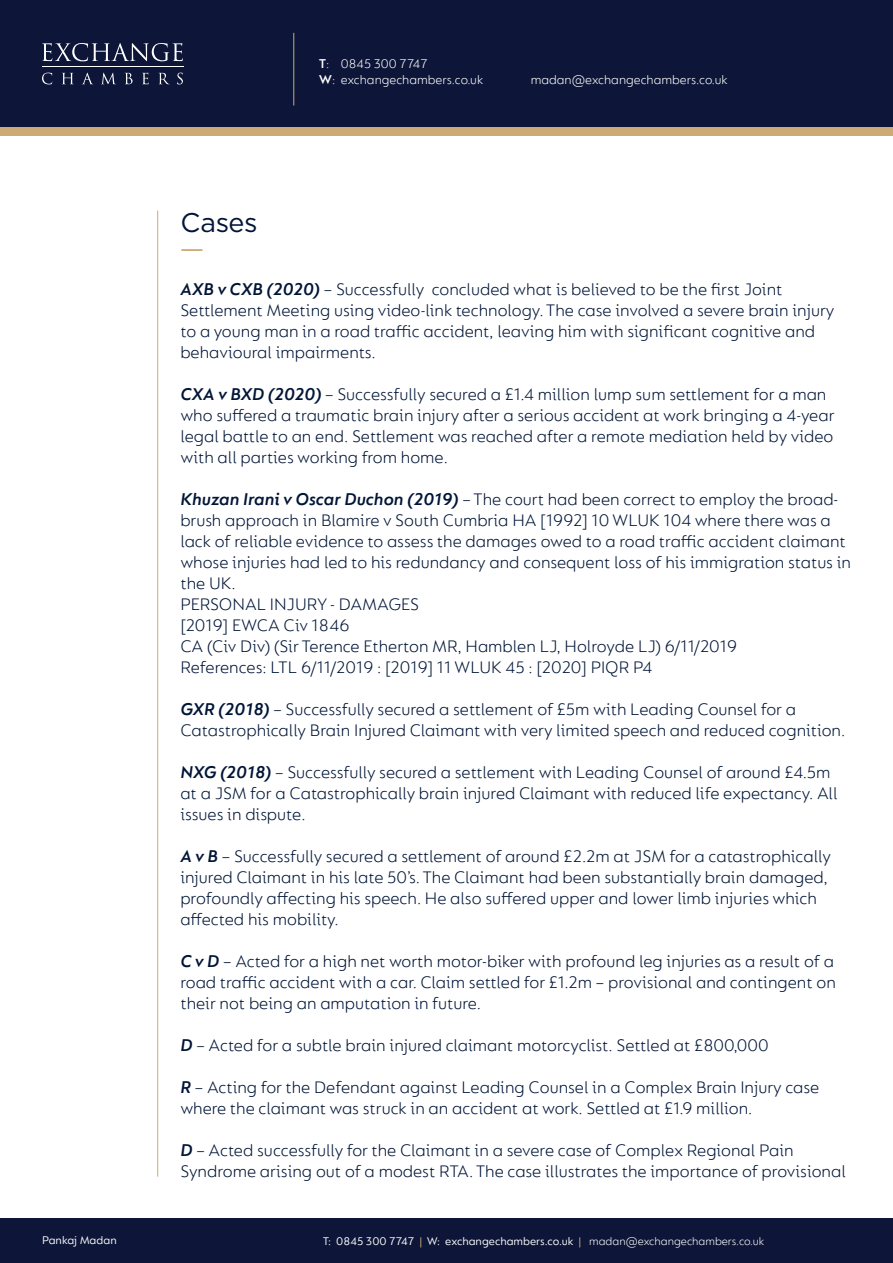
<style>
.page{position:relative;width:893px;height:1263px;background:#fff}
.page>*{position:absolute;margin:0;border:0;box-sizing:border-box;transform-origin:0 0}
.t1{font:27px "Gotham";letter-spacing:-.015em;color:#001537}
.t2{font:300 18px/21px "FS Lucas";color:#001537}
.t3{font:300 13.5px/16.2px "FS Lucas";color:#fff}
.t4{font:12px "FS Lucas";color:#fff}
.s1{font-weight:600}
.s2{font-weight:600;font-style:italic}
.s3{color:#cbaa76}
.s4{font-weight:300}
</style>
<div class="page">
<div style="left:0;top:64px;width:893px;height:72px;background:#cbaa76"></div>
<div style="left:0;top:0;width:893px;height:127px;background:#0d1638"></div>
<div style="left:0;top:1219px;width:893px;height:44px;background:#0d1638"></div>
<hr style="left:42px;top:67px;width:142px;height:1px;background:#fff">
<svg style="left:42px;top:43px;width:141px;height:18px"></svg>
<svg style="left:42px;top:73px;width:10px;height:11px"></svg>
<svg style="left:62px;top:73px;width:11px;height:11px"></svg>
<svg style="left:82px;top:73px;width:11px;height:11px"></svg>
<svg style="left:102px;top:73px;width:13px;height:11px"></svg>
<svg style="left:125px;top:73px;width:8px;height:11px"></svg>
<svg style="left:142px;top:73px;width:7px;height:11px"></svg>
<svg style="left:159px;top:73px;width:10px;height:11px"></svg>
<svg style="left:177px;top:73px;width:6px;height:11px"></svg>
<hr style="left:293px;top:33px;width:1px;height:73px;background:#cbaa76">
<hr style="left:157px;top:211px;width:1px;height:966px;background:#cbaa76">
<hr style="left:181px;top:249px;width:21px;height:2px;background:#cbaa76">
<p class="t4" style="left:42px;top:1233px;width:76px">Pankaj Madan</p>
<p class="t1" style="left:180px;top:205px;width:79px">Cases</p>
<p class="t3" style="left:319px;top:55px;width:166px"><span class="s1">T</span>: 0845 300 7747<br><span class="s1">W</span>: exchangechambers.co.uk</p>
<p class="t3" style="left:531px;top:71px;width:198px">madan@exchangechambers.co.uk</p>
<p class="t2" style="left:180px;top:278px;width:656px"><span class="s2">AXB v CXB (2020)</span> – Successfully concluded what is believed to be the first Joint Settlement Meeting using video-link technology. The case involved a severe brain injury to a young man in a road traffic accident, leaving him with significant cognitive and behavioural impairments.</p>
<p class="t2" style="left:180px;top:383px;width:656px"><span class="s2">CXA v BXD (2020)</span> – Successfully secured a £1.4 million lump sum settlement for a man who suffered a traumatic brain injury after a serious accident at work bringing a 4-year legal battle to an end. Settlement was reached after a remote mediation held by video with all parties working from home.</p>
<p class="t2" style="left:180px;top:488px;width:672px"><span class="s2">Khuzan Irani v Oscar Duchon (2019)</span> – The court had been correct to employ the broad&shy;brush approach in Blamire v South Cumbria HA [1992] 10 WLUK 104 where there was a lack of reliable evidence to assess the damages owed to a road traffic accident claimant whose injuries had led to his redundancy and consequent loss of his immigration status in the UK.</p>
<p class="t2" style="left:180px;top:593px;width:240px">PERSONAL INJURY - DAMAGES</p>
<p class="t2" style="left:180px;top:614px;width:171px">[2019] EWCA Civ 1846</p>
<p class="t2" style="left:180px;top:635px;width:558px">CA (Civ Div) (Sir Terence Etherton MR, Hamblen LJ, Holroyde LJ) 6/11/2019</p>
<p class="t2" style="left:180px;top:656px;width:474px">References: LTL 6/11/2019 : [2019] 11 WLUK 45 : [2020] PIQR P4</p>
<p class="t2" style="left:180px;top:698px;width:666px"><span class="s2">GXR (2018)</span> – Successfully secured a settlement of £5m with Leading Counsel for a<br>Catastrophically Brain Injured Claimant with very limited speech and reduced cognition.</p>
<p class="t2" style="left:180px;top:761px;width:659px"><span class="s2">NXG (2018)</span> – Successfully secured a settlement with Leading Counsel of around £4.5m at a JSM for a Catastrophically brain injured Claimant with reduced life expectancy. All issues in dispute.</p>
<p class="t2" style="left:180px;top:845px;width:652px"><span class="s2">A v B</span> – Successfully secured a settlement of around £2.2m at JSM for a catastrophically injured Claimant in his late 50’s. The Claimant had been substantially brain damaged, profoundly affecting his speech. He also suffered upper and lower limb injuries which affected his mobility.</p>
<p class="t2" style="left:180px;top:950px;width:657px;text-align:justify"><span class="s2">C v D</span> – Acted for a high net worth motor-biker with profound leg injuries as a result of a road traffic accident with a car. Claim settled for £1.2m – provisional and contingent on their not being an amputation in future.</p>
<p class="t2" style="left:180px;top:1034px;width:590px"><span class="s2">D</span> – Acted for a subtle brain injured claimant motorcyclist. Settled at £800,000</p>
<p class="t2" style="left:180px;top:1076px;width:640px"><span class="s2">R</span> – Acting for the Defendant against Leading Counsel in a Complex Brain Injury case where the claimant was struck in an accident at work. Settled at £1.9 million.</p>
<p class="t2" style="left:180px;top:1139px;width:667px"><span class="s2">D</span> – Acted successfully for the Claimant in a severe case of Complex Regional Pain<br>Syndrome arising out of a modest RTA. The case illustrates the importance of provisional</p>
<p class="t4" style="left:323px;top:1235px;width:443px">T: 0845 300 7747 <span class="s3">|</span> W: exchangechambers.co.uk <span class="s3">|</span> <span class="s4">madan@exchangechambers.co.uk</span></p>
</div>
